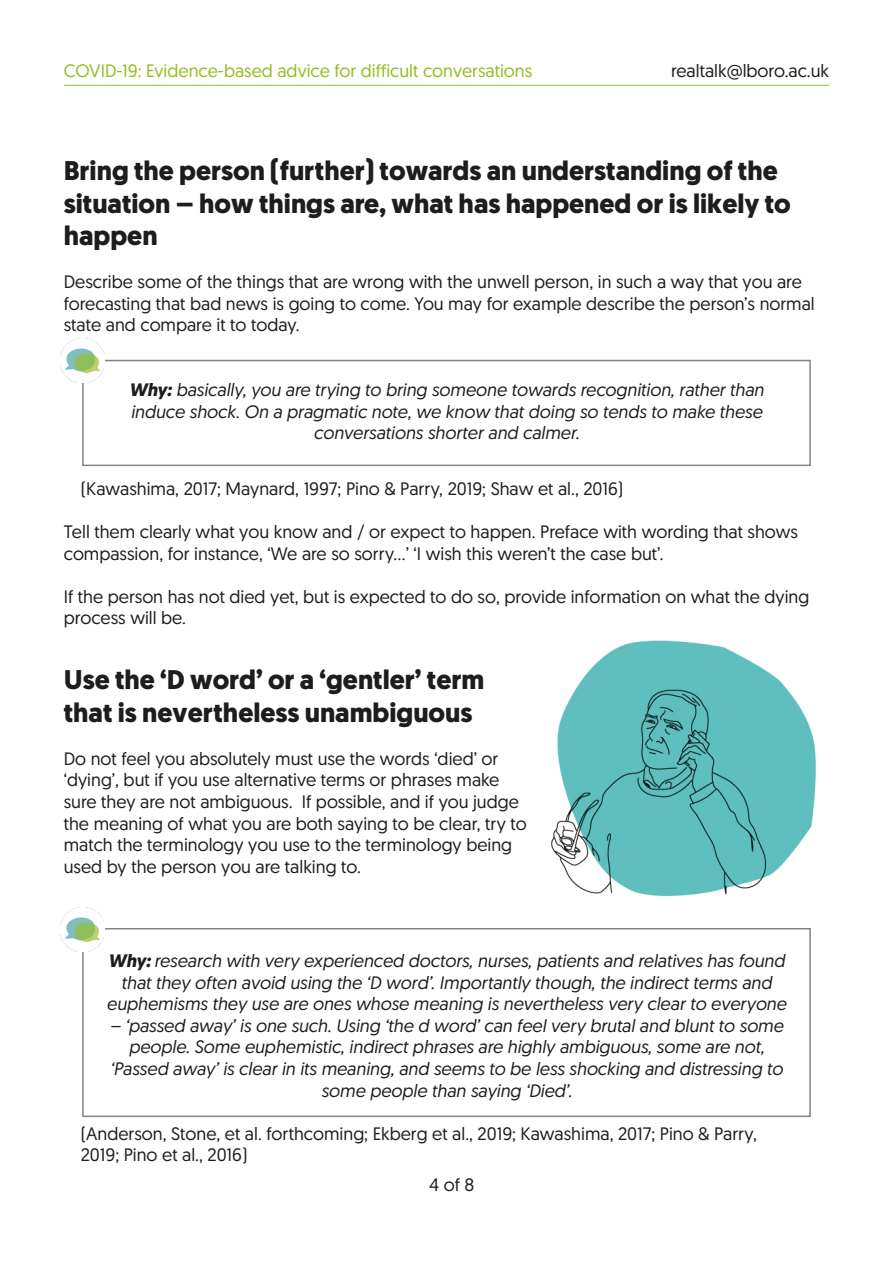
<style>
.page{position:relative;width:893px;height:1263px;background:#fff}
.page>*{position:absolute;margin:0;border:0;box-sizing:border-box;transform-origin:0 0}
.t1{font:700 27px/32.4px "Geomanist";color:#1d1d1b}
.Summary{font:18px/21.6px "Geomanist";color:#1d1d1b}
.Summary-2{font:italic 18px/21.6px "Geomanist";color:#1d1d1b;text-align:center}
.t2{font:18px "Geomanist";color:#92be1e}
.s1{font-weight:700}
</style>
<div class="page">
<hr style="left:64px;top:85px;width:765px;height:1px;background:#8ac33f">
<div style="left:82px;top:928px;width:729px;height:189px;border:2px solid #838487"></div>
<img style="left:551px;top:640px;width:265px;height:256px">
<img style="left:61px;top:907px;width:44px;height:44px">
<div style="left:82px;top:360px;width:729px;height:106px;border:2px solid #838487"></div>
<img style="left:60px;top:339px;width:44px;height:44px">
<p class="t2" style="left:64px;top:59px;width:470px">COVID-19: Evidence-based advice for difficult conversations</p>
<p class="Summary" style="left:671px;top:60px;width:160px">realtalk@lboro.ac.uk</p>
<p class="t1" style="left:64px;top:155px;width:729px">Bring the person (further) towards an understanding of the situation – how things are, what has happened or is likely to happen</p>
<p class="Summary" style="left:64px;top:271px;width:752px">Describe some of the things that are wrong with the unwell person, in such a way that you are forecasting that bad news is going to come. You may for example describe the person’s normal state and compare it to today.</p>
<p class="Summary-2" style="left:129px;top:378px;width:636px"><span class="s1">Why:</span> basically, you are trying to bring someone towards recognition, rather than induce shock. On a pragmatic note, we know that doing so tends to make these conversations shorter and calmer.</p>
<p class="Summary" style="left:81px;top:477px;width:544px">(Kawashima, 2017; Maynard, 1997; Pino &amp; Parry, 2019; Shaw et al., 2016)</p>
<p class="Summary" style="left:64px;top:520px;width:736px">Tell them clearly what you know and / or expect to happen. Preface with wording that shows compassion, for instance, ‘We are so sorry…’ ‘I wish this weren’t the case but’.</p>
<p class="Summary" style="left:64px;top:585px;width:747px">If the person has not died yet, but is expected to do so, provide information on what the dying process will be.</p>
<p class="t1" style="left:64px;top:663px;width:422px">Use the ‘D word’ or a ‘gentler’ term that is nevertheless unambiguous</p>
<p class="Summary" style="left:64px;top:747px;width:464px">Do not feel you absolutely must use the words ‘died’ or ‘dying’, but if you use alternative terms or phrases make sure they are not ambiguous. If possible, and if you judge the meaning of what you are both saying to be clear, try to match the terminology you use to the terminology being used by the person you are talking to.</p>
<p class="Summary-2" style="left:107px;top:949px;width:681px"><span class="s1">Why:</span> research with very experienced doctors, nurses, patients and relatives has found that they often avoid using the ‘D word’. Importantly though, the indirect terms and euphemisms they use are ones whose meaning is nevertheless very clear to everyone</p>
<p class="Summary-2" style="left:110px;top:1014px;width:675px">– ‘passed away’ is one such. Using ‘the d word’ can feel very brutal and blunt to some people. Some euphemistic, indirect phrases are highly ambiguous, some are not, ‘Passed away’ is clear in its meaning, and seems to be less shocking and distressing to some people than saying ‘Died’.</p>
<p class="Summary" style="left:81px;top:1122px;width:678px">(Anderson, Stone, et al. forthcoming; Ekberg et al., 2019; Kawashima, 2017; Pino &amp; Parry,<br>2019; Pino et al., 2016)</p>
<p class="Summary" style="left:429px;top:1174px;width:47px">4 of 8</p>
</div>
